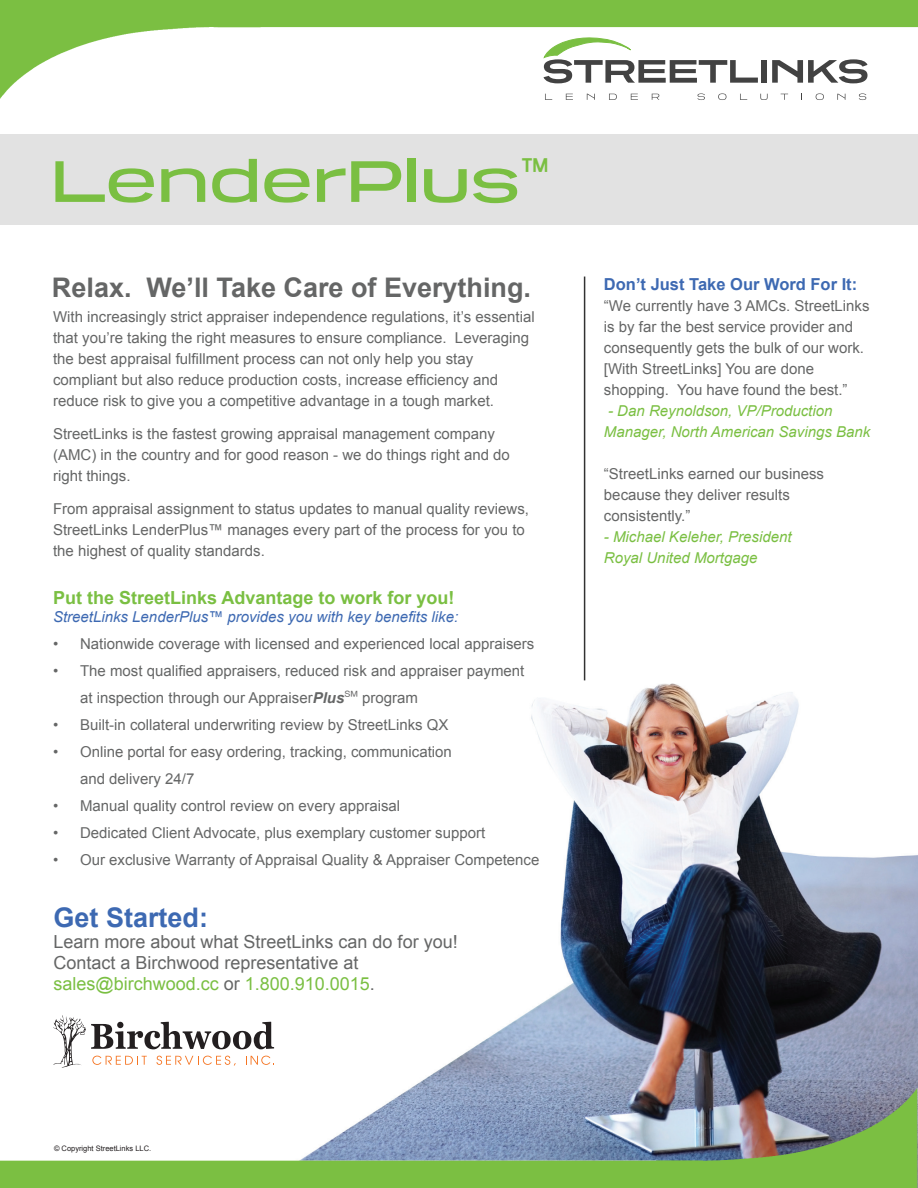
<style>
.page{position:relative;width:918px;height:1188px;background:#fff}
.page>*{position:absolute;margin:0;border:0;box-sizing:border-box;transform-origin:0 0}
.t1{font:60px "Tussilago Rg";color:#7abf42}
.t2{font:700 27px "Arial";color:#656666}
.t3{font:700 27px "Arial";color:#3d69b2}
.t4{font:18px "Arial";color:#656666}
.t5{font:700 18px "Arial";color:#7abf42}
.t6{font:18px "Arial";color:#7abf42}
.t7{font:700 16.5px "Arial";color:#3d69b2}
.t8{font:15px/21px "Arial";color:#656666}
.t9{font:italic 15px "Arial";color:#7abf42}
.t10{font:italic 15px "Arial";color:#3d69b2}
.t11{font:7.5px "Arial";color:#231f20}
.s1{font-weight:700;font-style:italic}
.s2{font-family:"Helvetica";font-size:16.2px;color:#676667}
.s3{color:#656666}
</style>
<div class="page">
<img style="left:428px;top:683px;width:490px;height:394px">
<img style="left:0;top:1077px;width:918px;height:111px">
<div style="left:0;top:135px;width:918px;height:90px;background:#e2e2e2"></div>
<hr style="left:584px;top:277px;width:1px;height:403px;background:#323232">
<img style="left:0;top:0;width:918px;height:100px">
<svg style="left:53px;top:1015px;width:221px;height:53px"></svg>
<p class="t1" style="left:51px;top:143px;width:501px">LenderPlus<sup>™</sup></p>
<p class="t2" style="left:52px;top:269px;width:481px">Relax. We’ll Take Care of Everything.</p>
<p class="t8" style="left:53px;top:307px;width:483px">With increasingly strict appraiser independence regulations, it’s essential that you’re taking the right measures to ensure compliance. Leveraging the best appraisal fulfillment process can not only help you stay</p>
<p class="t8" style="left:53px;top:370px;width:447px">compliant but also reduce production costs, increase efficiency and</p>
<p class="t8" style="left:53px;top:391px;width:443px">reduce risk to give you a competitive advantage in a tough market.</p>
<p class="t8" style="left:53px;top:424px;width:458px">StreetLinks is the fastest growing appraisal management company (AMC) in the country and for good reason - we do things right and do right things.</p>
<p class="t8" style="left:53px;top:499px;width:478px">From appraisal assignment to status updates to manual quality reviews,<br>StreetLinks LenderPlus™ manages every part of the process for you to the highest of quality standards.</p>
<p class="t5" style="left:53px;top:586px;width:403px">Put the StreetLinks Advantage to work for you!</p>
<p class="t10" style="left:53px;top:607px;width:407px">StreetLinks LenderPlus™ provides you with key benefits like:</p>
<p class="t8" style="left:53px;top:634px;width:483px">• Nationwide coverage with licensed and experienced local appraisers</p>
<p class="t8" style="left:80px;top:658px;width:446px;line-height:27px;text-indent:-27px">• The most qualified appraisers, reduced risk and appraiser payment at inspection through our Appraiser<span class="s1">Plus</span><span class="s2">℠</span> program</p>
<p class="t8" style="left:53px;top:715px;width:397px">• Built-in collateral underwriting review by StreetLinks QX</p>
<p class="t8" style="left:80px;top:739px;width:373px;line-height:27px;text-indent:-27px">• Online portal for easy ordering, tracking, communication and delivery 24/7</p>
<p class="t8" style="left:53px;top:796px;width:349px">• Manual quality control review on every appraisal</p>
<p class="t8" style="left:53px;top:823px;width:434px">• Dedicated Client Advocate, plus exemplary customer support</p>
<p class="t8" style="left:53px;top:850px;width:488px">• Our exclusive Warranty of Appraisal Quality &amp; Appraiser Competence</p>
<p class="t3" style="left:53px;top:900px;width:156px">Get Started:</p>
<p class="t4" style="left:53px;top:930px;width:406px">Learn more about what StreetLinks can do for you!</p>
<p class="t4" style="left:53px;top:951px;width:307px">Contact a Birchwood representative at</p>
<p class="t6" style="left:53px;top:972px;width:323px">sales@birchwood.cc <span class="s3">or</span> 1.800.910.0015<span class="s3">.</span></p>
<p class="t7" style="left:604px;top:273px;width:255px">Don’t Just Take Our Word For It:</p>
<p class="t8" style="left:604px;top:295px;width:267px">“We currently have 3 AMCs. StreetLinks is by far the best service provider and consequently gets the bulk of our work. [With StreetLinks] You are done</p>
<p class="t8" style="left:604px;top:379px;width:245px">shopping. You have found the best.”</p>
<p class="t9" style="left:608px;top:401px;width:226px">- Dan Reynoldson, VP/Production</p>
<p class="t9" style="left:604px;top:422px;width:268px">Manager, North American Savings Bank</p>
<p class="t8" style="left:604px;top:463px;width:222px">“StreetLinks earned our business</p>
<p class="t8" style="left:604px;top:484px;width:187px">because they deliver results</p>
<p class="t8" style="left:604px;top:505px;width:88px">consistently.”</p>
<p class="t9" style="left:604px;top:527px;width:189px">- Michael Keleher, President</p>
<p class="t9" style="left:604px;top:548px;width:155px">Royal United Mortgage</p>
<p class="t11" style="left:54px;top:1144px;width:99px">© Copyright StreetLinks LLC.</p>
</div>
